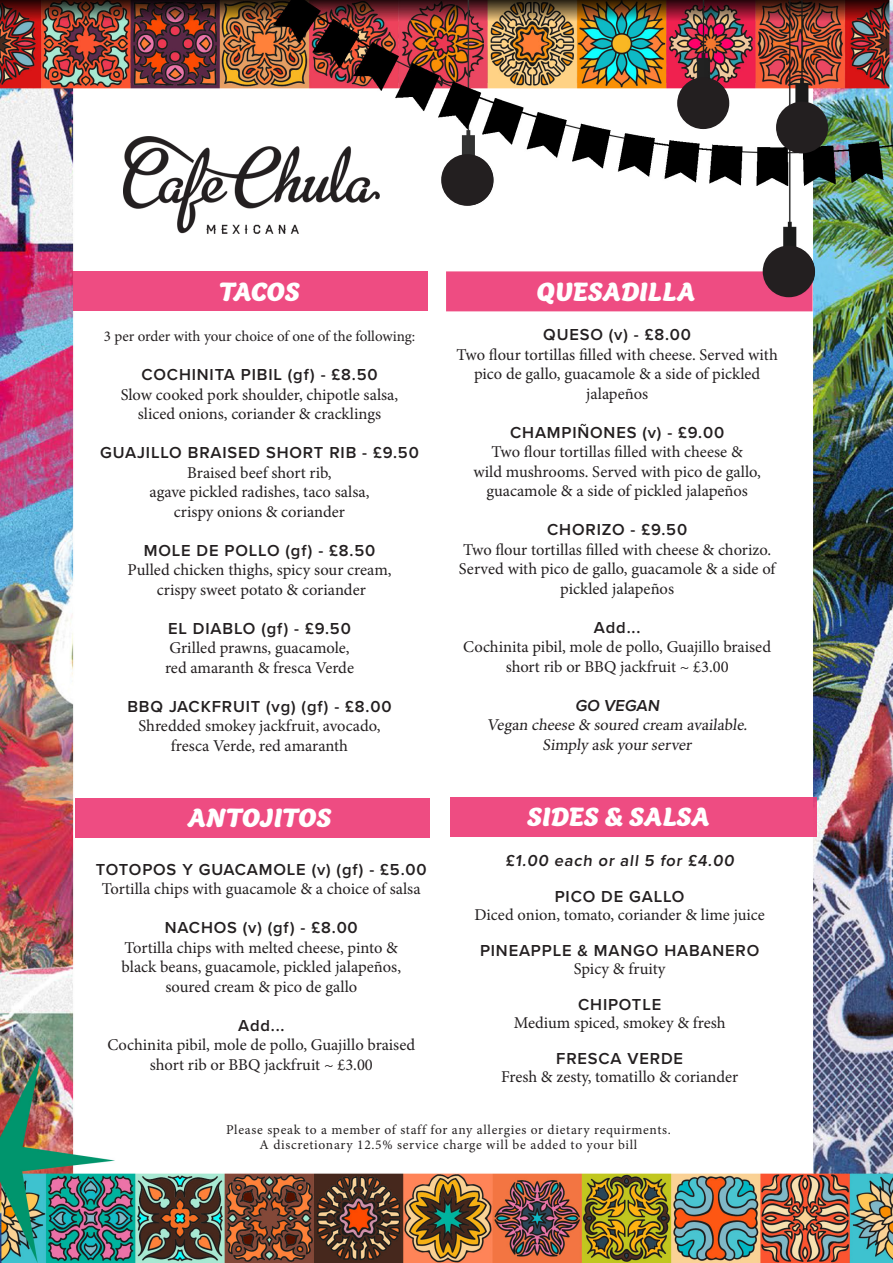
<style>
.page{position:relative;width:893px;height:1263px;background:#fff}
.page>*{position:absolute;margin:0;border:0;box-sizing:border-box;transform-origin:0 0}
.t1{font:italic 900 27px "Capucine Basic";color:#fff}
.t2{font:16.5px/19.5px "Minion Pro";color:#231f20;text-align:center}
.t3{font:600 16.5px "Proxima Nova";letter-spacing:.05em;color:#231f20}
.t4{font:15px "Minion Pro";letter-spacing:-.005em;color:#231f20}
.t5{font:13.5px "Minion Pro";letter-spacing:.05em;color:#231f20}
</style>
<div class="page">
<img style="left:0;top:0;width:893px;height:1263px">
<img style="left:123px;top:136px;width:257px;height:97px">
<div style="left:451px;top:797px;width:366px;height:40px;background:#ee4c82"></div>
<div style="left:446px;top:271px;width:366px;height:40px;background:#ee4c82"></div>
<div style="left:73px;top:271px;width:355px;height:40px;background:#ee4c82"></div>
<div style="left:75px;top:798px;width:355px;height:40px;background:#ee4c82"></div>
<div style="left:763px;top:246px;width:52px;height:51px;background:#231f20;border-radius:50%"></div>
<div style="left:776px;top:102px;width:52px;height:51px;background:#231f20;border-radius:50%"></div>
<div style="left:441px;top:154px;width:52px;height:52px;background:#231f20;border-radius:50%"></div>
<div style="left:677px;top:77px;width:52px;height:52px;background:#231f20;border-radius:50%"></div>
<p class="t1" style="left:219px;top:271px;width:82px">TACOS</p>
<p class="t1" style="left:537px;top:271px;width:160px">QUESADILLA</p>
<p class="t4" style="left:104px;top:326px;width:313px">3 per order with your choice of one of the following:</p>
<p class="t3" style="left:141px;top:362px;width:238px">COCHINITA PIBIL (gf) - £8.50</p>
<p class="t2" style="left:121px;top:385px;width:279px">Slow cooked pork shoulder, chipotle salsa,</p>
<p class="t2" style="left:138px;top:404px;width:245px">sliced onions, coriander &amp; cracklings</p>
<p class="t3" style="left:100px;top:440px;width:320px">GUAJILLO BRAISED SHORT RIB - £9.50</p>
<p class="t2" style="left:187px;top:463px;width:146px">Braised beef short rib,</p>
<p class="t2" style="left:150px;top:482px;width:221px">agave pickled radishes, taco salsa,</p>
<p class="t2" style="left:174px;top:502px;width:173px">crispy onions &amp; coriander</p>
<p class="t3" style="left:144px;top:538px;width:233px">MOLE DE POLLO (gf) - £8.50</p>
<p class="t2" style="left:127px;top:560px;width:266px">Pulled chicken thighs, spicy sour cream,</p>
<p class="t2" style="left:157px;top:580px;width:210px">crispy sweet potato &amp; coriander</p>
<p class="t3" style="left:168px;top:616px;width:184px">EL DIABLO (gf) - £9.50</p>
<p class="t2" style="left:169px;top:638px;width:182px">Grilled prawns, guacamole,</p>
<p class="t2" style="left:165px;top:658px;width:191px">red amaranth &amp; fresca Verde</p>
<p class="t3" style="left:127px;top:694px;width:266px">BBQ JACKFRUIT (vg) (gf) - £8.00</p>
<p class="t2" style="left:138px;top:716px;width:244px">Shredded smokey jackfruit, avocado,</p>
<p class="t2" style="left:171px;top:736px;width:179px">fresca Verde, red amaranth</p>
<p class="t3" style="left:543px;top:322px;width:149px">QUESO (v) - £8.00</p>
<p class="t2" style="left:457px;top:345px;width:323px">Two flour tortillas filled with cheese. Served with pico de gallo, guacamole &amp; a side of pickled</p>
<p class="t2" style="left:586px;top:384px;width:63px">jalapeños</p>
<p class="t3" style="left:510px;top:420px;width:216px">CHAMPIÑONES (v) - £9.00</p>
<p class="t2" style="left:492px;top:442px;width:253px">Two flour tortillas filled with cheese &amp;</p>
<p class="t2" style="left:473px;top:462px;width:289px">wild mushrooms. Served with pico de gallo,</p>
<p class="t2" style="left:486px;top:481px;width:263px">guacamole &amp; a side of pickled jalapeños</p>
<p class="t3" style="left:547px;top:517px;width:141px">CHORIZO - £9.50</p>
<p class="t2" style="left:459px;top:540px;width:318px">Two flour tortillas filled with cheese &amp; chorizo.<br>Served with pico de gallo, guacamole &amp; a side of pickled jalapeños</p>
<p class="t3" style="left:594px;top:615px;width:48px">Add...</p>
<p class="t2" style="left:463px;top:637px;width:309px">Cochinita pibil, mole de pollo, Guajillo braised short rib or BBQ jackfruit ~ £3.00</p>
<p class="t3" style="left:575px;top:693px;width:88px">GO VEGAN</p>
<p class="t2" style="left:487px;top:715px;width:265px">Vegan cheese &amp; soured cream available.</p>
<p class="t2" style="left:543px;top:735px;width:153px">Simply ask your server</p>
<p class="t1" style="left:188px;top:797px;width:145px">ANTOJITOS</p>
<p class="t1" style="left:527px;top:796px;width:184px">SIDES &amp; SALSA</p>
<p class="t3" style="left:505px;top:848px;width:233px">£1.00 each or all 5 for £4.00</p>
<p class="t3" style="left:555px;top:884px;width:131px">PICO DE GALLO</p>
<p class="t2" style="left:474px;top:905px;width:292px">Diced onion, tomato, coriander &amp; lime juice</p>
<p class="t3" style="left:480px;top:938px;width:281px">PINEAPPLE &amp; MANGO HABANERO</p>
<p class="t2" style="left:574px;top:959px;width:93px">Spicy &amp; fruity</p>
<p class="t3" style="left:578px;top:992px;width:85px">CHIPOTLE</p>
<p class="t2" style="left:514px;top:1013px;width:213px">Medium spiced, smokey &amp; fresh</p>
<p class="t3" style="left:556px;top:1046px;width:128px">FRESCA VERDE</p>
<p class="t2" style="left:501px;top:1067px;width:239px">Fresh &amp; zesty, tomatillo &amp; coriander</p>
<p class="t5" style="left:226px;top:1121px;width:446px">Please speak to a member of staff for any allergies or dietary requirments.</p>
<p class="t5" style="left:260px;top:1136px;width:379px">A discretionary 12.5% service charge will be added to your bill</p>
<p class="t3" style="left:96px;top:857px;width:332px">TOTOPOS Y GUACAMOLE (v) (gf) - £5.00</p>
<p class="t2" style="left:102px;top:879px;width:320px">Tortilla chips with guacamole &amp; a choice of salsa</p>
<p class="t3" style="left:165px;top:916px;width:194px">NACHOS (v) (gf) - £8.00</p>
<p class="t2" style="left:125px;top:938px;width:275px">Tortilla chips with melted cheese, pinto &amp;</p>
<p class="t2" style="left:122px;top:957px;width:281px">black beans, guacamole, pickled jalapeños,</p>
<p class="t2" style="left:165px;top:977px;width:193px">soured cream &amp; pico de gallo</p>
<p class="t3" style="left:238px;top:1013px;width:48px">Add...</p>
<p class="t2" style="left:107px;top:1035px;width:309px">Cochinita pibil, mole de pollo, Guajillo braised short rib or BBQ jackfruit ~ £3.00</p>
</div>
